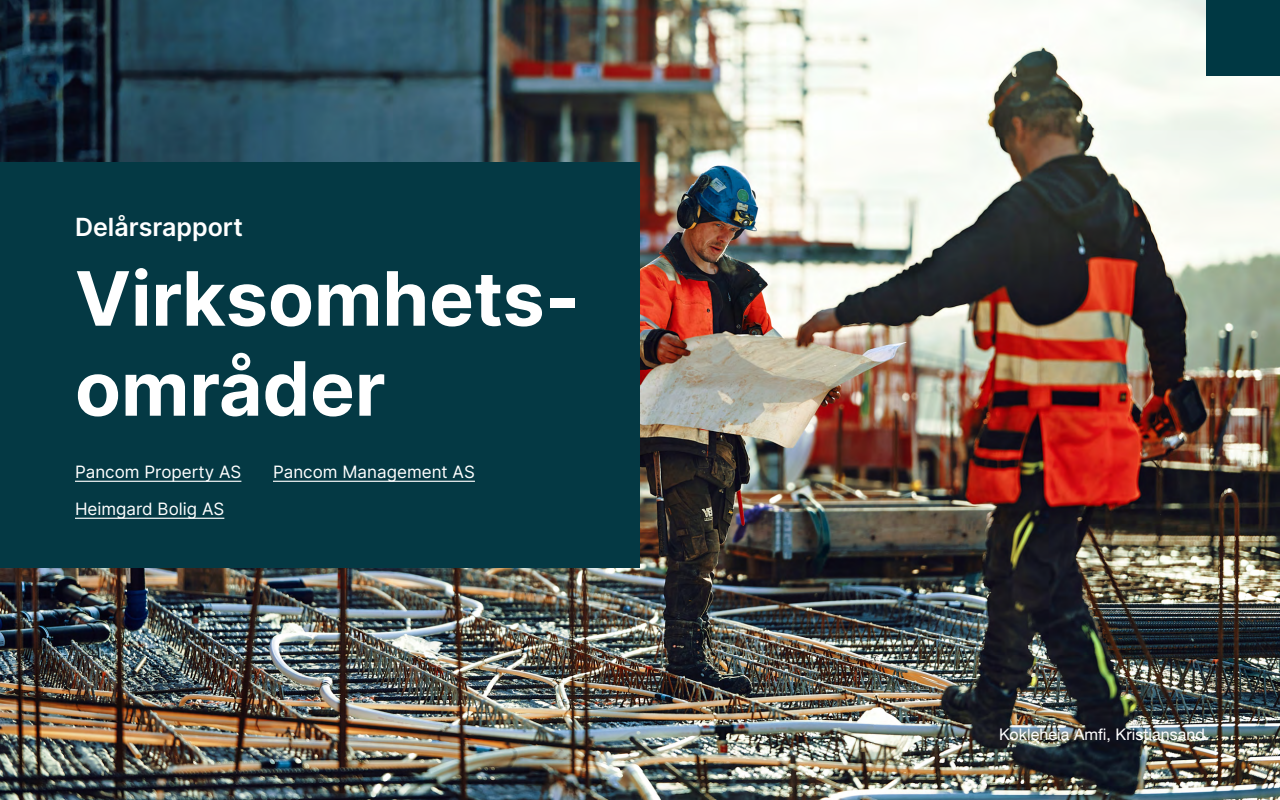
<style>
.page{position:relative;width:1280px;height:800px;background:#fff}
.page>*{position:absolute;margin:0;border:0;box-sizing:border-box;transform-origin:0 0}
.Pancom_-_H1{font:700 75px/90px "Inter";color:#fff}
.Pancom-_H4{font:600 25px "Inter";color:#fff}
.Innholdsfortegnelse{font:17px "Inter";color:#fff}
.Pancom_-_Fototekst{font:16px "Helvetica Neue";letter-spacing:.005em;color:#fff}
</style>
<div class="page">
<img style="left:0;top:0;width:1280px;height:800px">
<div style="left:0;top:162px;width:640px;height:406px;background:#043944"></div>
<hr style="left:75px;top:481px;width:166px;height:1px;background:#fff">
<hr style="left:273px;top:481px;width:202px;height:1px;background:#fff">
<hr style="left:75px;top:518px;width:149px;height:1px;background:#fff">
<div style="left:1206px;top:0;width:74px;height:76px;background:#003843"></div>
<p class="Pancom-_H4" style="left:75px;top:208px;width:170px">Delårsrapport</p>
<p class="Pancom_-_H1" style="left:75px;top:252px;width:506px">Virksomhets&shy;områder</p>
<p class="Innholdsfortegnelse" style="left:75px;top:460px;width:168px">Pancom Property AS</p>
<p class="Innholdsfortegnelse" style="left:273px;top:460px;width:203px">Pancom Management AS</p>
<p class="Innholdsfortegnelse" style="left:75px;top:497px;width:151px">Heimgard Bolig AS</p>
<p class="Pancom_-_Fototekst" style="left:999px;top:723px;width:207px">Kokleheia Amfi, Kristiansand</p>
</div>
